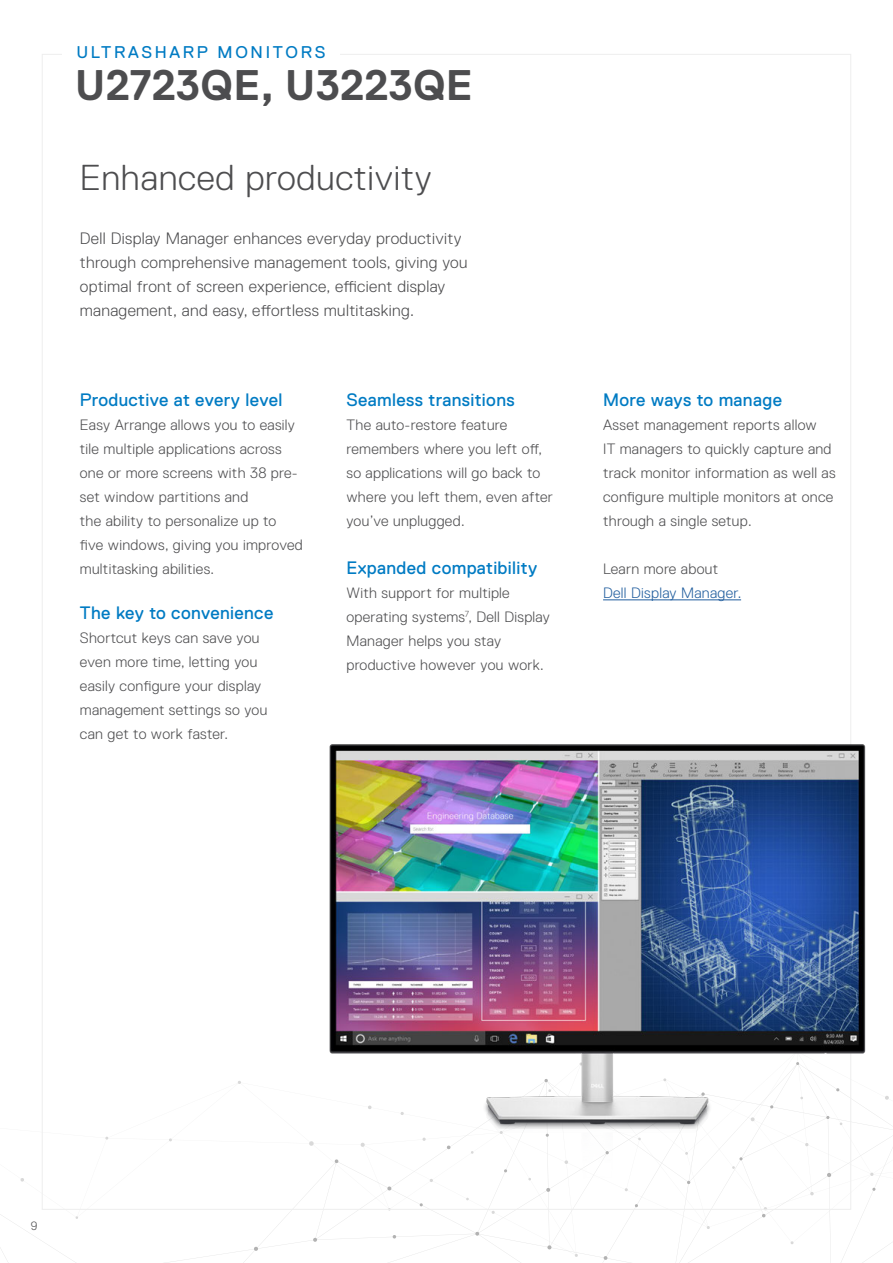
<style>
.page{position:relative;width:893px;height:1263px;background:#fff}
.page>*{position:absolute;margin:0;border:0;box-sizing:border-box;transform-origin:0 0}
.t1{font:700 42.75px "Dell Replica";color:#4d4d4f}
.Page_Title_24___28_8{font:300 36px "Dell Replica";letter-spacing:.02em;color:#4d4d4f}
.Blue_Header_12_14{font:18px "Dell Replica";letter-spacing:.02em;color:#007bc3}
.t2{font:16.95px "Dell Replica";letter-spacing:.16em;color:#007bc3}
.Under_header_11_16{font:300 16.5px/24px "Dell Replica";letter-spacing:.02em;color:#4d4d4f}
.Body_10_16{font:300 15px/24px "Dell Replica";letter-spacing:.02em;color:#4d4d4f}
.t3{font:300 15px "Dell Replica";letter-spacing:.02em;color:#215e9e}
.t4{font:300 12px "Dell Replica";color:#4d4d4f}
</style>
<div class="page">
<svg style="left:604px;top:1256px;width:3px;height:4px"></svg>
<svg style="left:254px;top:1247px;width:4px;height:4px"></svg>
<img style="left:263px;top:580px;width:630px;height:669px">
<hr style="left:603px;top:600px;width:138px;height:1px;background:#215e9e">
<p class="t2" style="left:76px;top:43px;width:251px">ULTRASHARP MONITORS</p>
<h1 class="t1" style="left:75px;top:62px;width:400px">U2723QE, U3223QE</h1>
<p class="Page_Title_24___28_8" style="left:80px;top:158px;width:353px">Enhanced productivity</p>
<p class="Under_header_11_16" style="left:80px;top:226px;width:389px">Dell Display Manager enhances everyday productivity through comprehensive management tools, giving you optimal front of screen experience, efficient display management, and easy, effortless multitasking.</p>
<p class="Blue_Header_12_14" style="left:80px;top:389px;width:204px">Productive at every level</p>
<p class="Body_10_16" style="left:80px;top:412px;width:219px">Easy Arrange allows you to easily tile multiple applications across one or more screens with 38 pre&shy;set window partitions and</p>
<p class="Body_10_16" style="left:80px;top:508px;width:225px">the ability to personalize up to five windows, giving you improved multitasking abilities.</p>
<p class="Blue_Header_12_14" style="left:80px;top:602px;width:195px">The key to convenience</p>
<p class="Body_10_16" style="left:80px;top:625px;width:189px">Shortcut keys can save you even more time, letting you easily configure your display management settings so you can get to work faster.</p>
<p class="Blue_Header_12_14" style="left:346px;top:389px;width:170px">Seamless transitions</p>
<p class="Body_10_16" style="left:346px;top:412px;width:208px">The auto-restore feature remembers where you left off, so applications will go back to where you left them, even after you’ve unplugged.</p>
<p class="Blue_Header_12_14" style="left:346px;top:557px;width:192px">Expanded compatibility</p>
<p class="Body_10_16" style="left:346px;top:580px;width:205px">With support for multiple operating systems<sup>7</sup>, Dell Display<br>Manager helps you stay productive however you work.</p>
<p class="Blue_Header_12_14" style="left:603px;top:389px;width:180px">More ways to manage</p>
<p class="Body_10_16" style="left:603px;top:412px;width:234px">Asset management reports allow<br>IT managers to quickly capture and track monitor information as well as configure multiple monitors at once through a single setup.</p>
<p class="Body_10_16" style="left:603px;top:556px;width:117px">Learn more about</p>
<p class="t3" style="left:603px;top:584px;width:140px">Dell Display Manager.</p>
<p class="t4" style="left:31px;top:1219px;width:8px">9</p>
</div>
